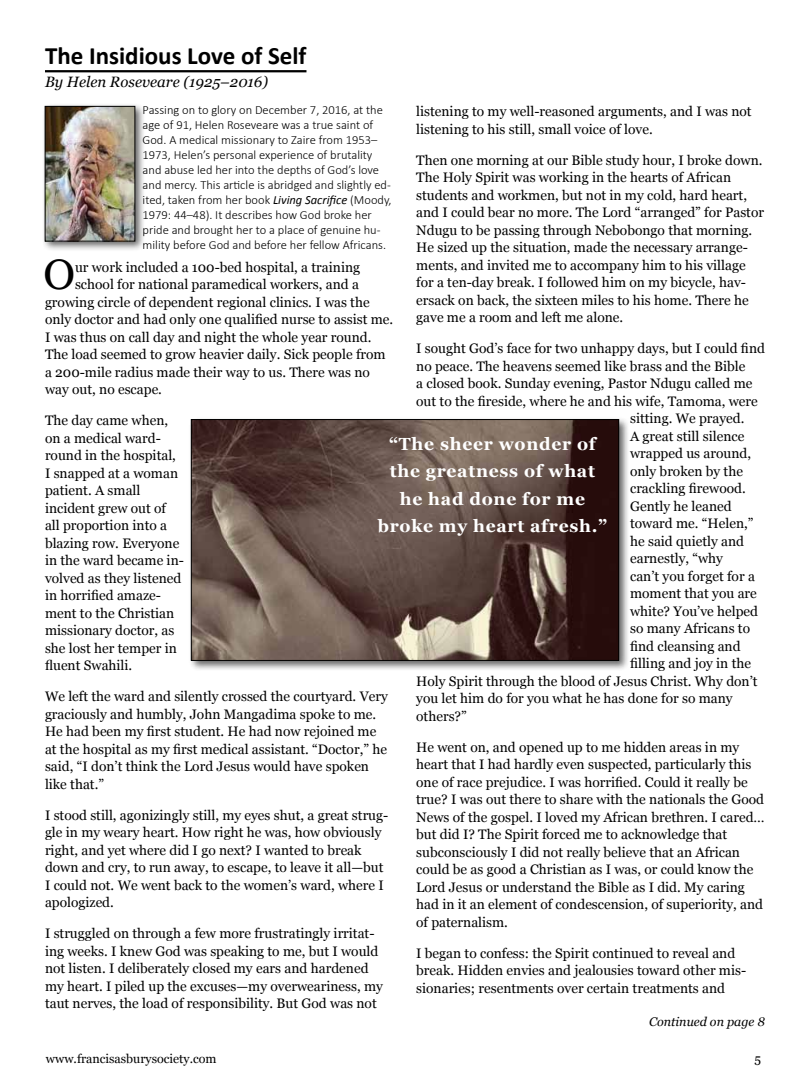
<style>
.page{position:relative;width:810px;height:1080px;background:#fff}
.page>*{position:absolute;margin:0;border:0;box-sizing:border-box;transform-origin:0 0}
.t1{font:42.5px "Georgia";color:#000}
.t2{font:700 25px "Calibri";color:#000}
.t3{font:700 17.5px/27.5px "Georgia";letter-spacing:.04em;color:#fff;text-align:center}
.t4{font:italic 15px "Georgia";color:#000}
.t5{font:13.75px/17.5px "Georgia";color:#000}
.t6{font:300 12.5px/15px "Calibri";color:#000}
.t7{font:12.5px "Georgia";color:#000}
.t8{font:italic 12.5px "Georgia";color:#000}
.s1{font-weight:400;font-style:italic}
</style>
<div class="page">
<hr style="left:45px;top:70px;width:261px;height:2px;background:#000">
<div style="left:188px;top:416px;width:442px;height:255px;background:#000;opacity:.6"></div>
<img style="left:193px;top:421px;width:424px;height:238px">
<div style="left:191px;top:419px;width:428px;height:242px;border:1px solid #000"></div>
<div style="left:42px;top:103px;width:104px;height:149px;background:#000;opacity:.6"></div>
<img style="left:47px;top:108px;width:86px;height:131px">
<div style="left:45px;top:106px;width:90px;height:135px;border:1px solid #000"></div>
<h2 class="t2" style="left:45px;top:40px;width:263px">The Insidious Love of Self</h2>
<p class="t4" style="left:45px;top:74px;width:225px">By Helen Roseveare (1925–2016)</p>
<p class="t6" style="left:143px;top:102px;width:251px">Passing on to glory on December 7, 2016, at the age of 91, Helen Roseveare was a true saint of God. A medical missionary to Zaire from 1953– 1973, Helen’s personal experience of brutality and abuse led her into the depths of God’s love and mercy. This article is abridged and slightly ed&shy;ited, taken from her book <span class="s1">Living Sacrifice</span> (Moody, 1979: 44–48). It describes how God broke her pride and brought her to a place of genuine hu&shy;mility before God and before her fellow Africans.</p>
<h1 class="t1" style="left:43px;top:250px;width:33px">O</h1>
<p class="t5" style="left:75px;top:258px;width:287px">ur work included a 100-bed hospital, a training</p>
<p class="t5" style="left:416px;top:103px;width:337px">listening to my well-reasoned arguments, and I was not listening to his still, small voice of love.</p>
<p class="t5" style="left:416px;top:151px;width:349px">Then one morning at our Bible study hour, I broke down.<br>The Holy Spirit was working in the hearts of African students and workmen, but not in my cold, hard heart, and I could bear no more. The Lord “arranged” for Pastor Ndugu to be passing through Nebobongo that morning.<br>He sized up the situation, made the necessary arrange&shy;ments, and invited me to accompany him to his village for a ten-day break. I followed him on my bicycle, hav&shy;ersack on back, the sixteen miles to his home. There he gave me a room and left me alone.</p>
<p class="t5" style="left:416px;top:340px;width:350px">I sought God’s face for two unhappy days, but I could find</p>
<p class="t5" style="left:416px;top:357px;width:331px">no peace. The heavens seemed like brass and the Bible</p>
<p class="t5" style="left:416px;top:375px;width:338px">a closed book. Sunday evening, Pastor Ndugu called me</p>
<p class="t5" style="left:416px;top:392px;width:343px">out to the fireside, where he and his wife, Tamoma, were</p>
<p class="t5" style="left:630px;top:410px;width:116px">sitting. We prayed.</p>
<p class="t5" style="left:630px;top:427px;width:116px">A great still silence</p>
<p class="t5" style="left:630px;top:445px;width:123px">wrapped us around,</p>
<p class="t5" style="left:630px;top:462px;width:114px">only broken by the</p>
<p class="t5" style="left:630px;top:480px;width:117px">crackling firewood.</p>
<p class="t5" style="left:630px;top:497px;width:103px">Gently he leaned</p>
<p class="t5" style="left:630px;top:515px;width:125px">toward me. “Helen,”</p>
<p class="t5" style="left:630px;top:532px;width:116px">he said quietly and</p>
<p class="t5" style="left:630px;top:550px;width:94px">earnestly, “why</p>
<p class="t5" style="left:630px;top:567px;width:126px">can’t you forget for a</p>
<p class="t5" style="left:630px;top:585px;width:128px">moment that you are</p>
<p class="t5" style="left:630px;top:602px;width:130px">white? You’ve helped</p>
<p class="t5" style="left:630px;top:620px;width:121px">so many Africans to</p>
<p class="t5" style="left:630px;top:637px;width:112px">find cleansing and</p>
<p class="t5" style="left:630px;top:655px;width:122px">filling and joy in the</p>
<p class="t5" style="left:416px;top:672px;width:343px">Holy Spirit through the blood of Jesus Christ. Why don’t</p>
<p class="t5" style="left:416px;top:690px;width:318px">you let him do for you what he has done for so many</p>
<p class="t5" style="left:416px;top:707px;width:52px">others?”</p>
<p class="t5" style="left:416px;top:738px;width:350px">He went on, and opened up to me hidden areas in my heart that I had hardly even suspected, particularly this one of race prejudice. I was horrified. Could it really be true? I was out there to share with the nationals the Good News of the gospel. I loved my African brethren. I cared… but did I? The Spirit forced me to acknowledge that subconsciously I did not really believe that an African could be as good a Christian as I was, or could know the Lord Jesus or understand the Bible as I did. My caring had in it an element of condescension, of superiority, and of paternalism.</p>
<p class="t5" style="left:416px;top:944px;width:331px">I began to confess: the Spirit continued to reveal and break. Hidden envies and jealousies toward other mis&shy;sionaries; resentments over certain treatments and</p>
<p class="t8" style="left:649px;top:1015px;width:117px">Continued on page 8</p>
<p class="t5" style="left:75px;top:276px;width:286px">school for national paramedical workers, and a</p>
<p class="t5" style="left:45px;top:293px;width:326px">growing circle of dependent regional clinics. I was the</p>
<p class="t5" style="left:45px;top:311px;width:350px">only doctor and had only one qualified nurse to assist me.</p>
<p class="t5" style="left:45px;top:328px;width:328px">I was thus on call day and night the whole year round.</p>
<p class="t5" style="left:45px;top:346px;width:342px">The load seemed to grow heavier daily. Sick people from</p>
<p class="t5" style="left:45px;top:363px;width:326px">a 200-mile radius made their way to us. There was no</p>
<p class="t5" style="left:45px;top:381px;width:119px">way out, no escape.</p>
<p class="t5" style="left:45px;top:412px;width:140px">The day came when, on a medical ward&shy;round in the hospital,<br>I snapped at a woman patient. A small incident grew out of all proportion into a blazing row. Everyone in the ward became in&shy;volved as they listened in horrified amaze&shy;ment to the Christian missionary doctor, as she lost her temper in fluent Swahili.</p>
<p class="t5" style="left:45px;top:688px;width:344px">We left the ward and silently crossed the courtyard. Very graciously and humbly, John Mangadima spoke to me.<br>He had been my first student. He had now rejoined me at the hospital as my first medical assistant. “Doctor,” he said, “I don’t think the Lord Jesus would have spoken like that.”</p>
<p class="t5" style="left:45px;top:806px;width:345px">I stood still, agonizingly still, my eyes shut, a great strug&shy;gle in my weary heart. How right he was, how obviously right, and yet where did I go next? I wanted to break down and cry, to run away, to escape, to leave it all—but I could not. We went back to the women’s ward, where I apologized.</p>
<p class="t5" style="left:45px;top:925px;width:339px">I struggled on through a few more frustratingly irritat&shy;ing weeks. I knew God was speaking to me, but I would not listen. I deliberately closed my ears and hardened my heart. I piled up the excuses—my overweariness, my taut nerves, the load of responsibility. But God was not</p>
<p class="t3" style="left:378px;top:430px;width:231px">“The sheer wonder of the greatness of what he had done for me broke my heart afresh.”</p>
<p class="t7" style="left:46px;top:1051px;width:172px">www.francisasburysociety.com</p>
<p class="t7" style="left:754px;top:1051px;width:8px">5</p>
</div>
